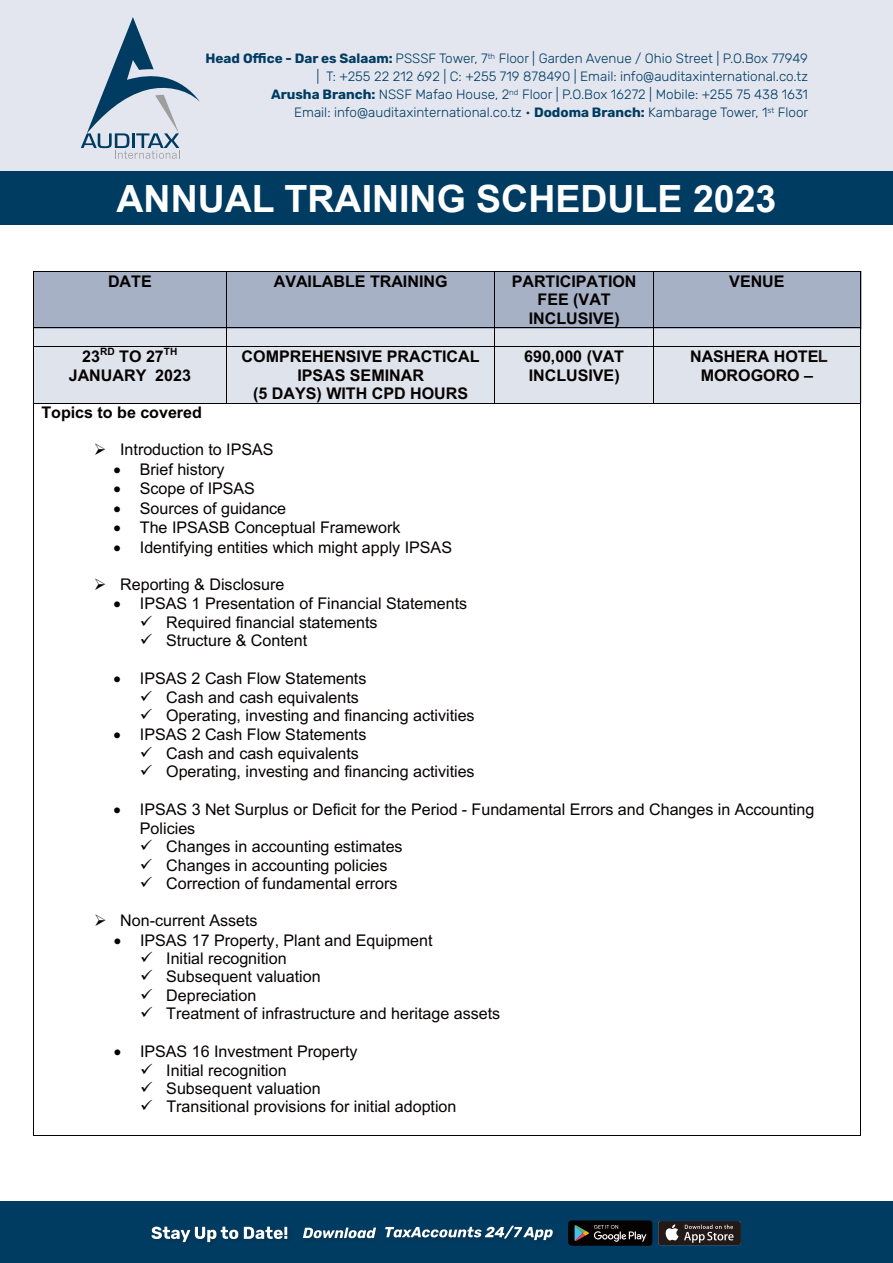
<style>
.page{position:relative;width:893px;height:1263px;background:#fff}
.page>*{position:absolute;margin:0;border:0;box-sizing:border-box;transform-origin:0 0}
.t1{font:700 37.5px "Arial";color:#fff}
.t2{font:700 16.5px "Arial";color:#231916}
.t3{font:16.05px/18.5px "Arial";color:#060202}
.t4{font:700 16.05px/18.6px "Arial";color:#060202;text-align:center}
.t5{font:300 13.5px/18px "Rubik";color:#003b62;text-align:right}
.s1{font-weight:700}
</style>
<div class="page">
<div style="left:0;top:0;width:893px;height:171px;background:#e3e6ee"></div>
<div style="left:34px;top:271px;width:827px;height:58px;background:#a7b1c5"></div>
<div style="left:34px;top:329px;width:827px;height:75px;background:#dfe3ec"></div>
<div style="left:0;top:171px;width:893px;height:54px;background:#003b62"></div>
<svg style="left:81px;top:17px;width:118px;height:142px"></svg>
<hr style="left:34px;top:271px;width:192px;height:1px;background:#060202">
<hr style="left:227px;top:271px;width:267px;height:1px;background:#060202">
<hr style="left:495px;top:271px;width:158px;height:1px;background:#060202">
<hr style="left:654px;top:271px;width:206px;height:1px;background:#060202">
<hr style="left:33px;top:272px;width:1px;height:55px;background:#060202">
<hr style="left:226px;top:272px;width:1px;height:55px;background:#060202">
<hr style="left:494px;top:272px;width:1px;height:55px;background:#060202">
<hr style="left:653px;top:272px;width:1px;height:55px;background:#060202">
<hr style="left:860px;top:272px;width:1px;height:55px;background:#060202">
<hr style="left:34px;top:327px;width:192px;height:1px;background:#060202">
<hr style="left:227px;top:327px;width:267px;height:1px;background:#060202">
<hr style="left:495px;top:327px;width:158px;height:1px;background:#060202">
<hr style="left:654px;top:327px;width:206px;height:1px;background:#060202">
<svg style="left:33px;top:327px;width:1px;height:20px"></svg>
<hr style="left:34px;top:346px;width:192px;height:1px;background:#060202">
<svg style="left:226px;top:327px;width:1px;height:20px"></svg>
<hr style="left:227px;top:346px;width:267px;height:1px;background:#060202">
<svg style="left:494px;top:327px;width:1px;height:20px"></svg>
<hr style="left:495px;top:346px;width:158px;height:1px;background:#060202">
<svg style="left:653px;top:327px;width:1px;height:20px"></svg>
<hr style="left:654px;top:346px;width:206px;height:1px;background:#060202">
<svg style="left:860px;top:327px;width:1px;height:20px"></svg>
<hr style="left:33px;top:347px;width:1px;height:56px;background:#060202">
<hr style="left:226px;top:347px;width:1px;height:56px;background:#060202">
<hr style="left:494px;top:347px;width:1px;height:56px;background:#060202">
<hr style="left:653px;top:347px;width:1px;height:56px;background:#060202">
<hr style="left:860px;top:347px;width:1px;height:56px;background:#060202">
<hr style="left:34px;top:403px;width:192px;height:1px;background:#060202">
<hr style="left:227px;top:403px;width:267px;height:1px;background:#060202">
<hr style="left:495px;top:403px;width:158px;height:1px;background:#060202">
<hr style="left:654px;top:403px;width:206px;height:1px;background:#060202">
<hr style="left:33px;top:403px;width:1px;height:732px;background:#060202">
<hr style="left:34px;top:1135px;width:826px;height:1px;background:#060202">
<hr style="left:860px;top:403px;width:1px;height:732px;background:#060202">
<div style="left:0;top:1201px;width:893px;height:62px;background:#003b62"></div>
<svg style="left:151px;top:1226px;width:136px;height:16px"></svg>
<svg style="left:385px;top:1226px;width:168px;height:14px"></svg>
<div style="left:302px;top:1226px;width:80px;height:18px;background:#02395e"></div>
<svg style="left:303px;top:1227px;width:73px;height:11px"></svg>
<svg style="left:568px;top:1221px;width:84px;height:24px;background:#242323"></svg>
<div style="left:658px;top:1221px;width:83px;height:24px;background:#231916;border-radius:2px"></div>
<svg style="left:665px;top:1224px;width:13px;height:16px"></svg>
<svg style="left:684px;top:1224px;width:50px;height:19px"></svg>
<p class="t5" style="left:206px;top:50px;width:604px"><span class="s1">Head Office - Dar es Salaam:</span> PSSSF Tower, 7<sup>th</sup> Floor | Garden Avenue / Ohio Street | P.O.Box 77949 | T: +255 22 212 692 | C: +255 719 878490 | Email: info@auditaxinternational.co.tz<br><span class="s1">Arusha Branch:</span> NSSF Mafao House, 2<sup>nd</sup> Floor | P.O.Box 16272 | Mobile: +255 75 438 1631<br>Email: info@auditaxinternational.co.tz • <span class="s1">Dodoma Branch:</span> Kambarage Tower, 1<sup>st</sup> Floor</p>
<h1 class="t1" style="left:117px;top:174px;width:661px">ANNUAL TRAINING SCHEDULE 2023</h1>
<p class="t4" style="left:108px;top:272px;width:45px">DATE</p>
<p class="t4" style="left:274px;top:272px;width:175px">AVAILABLE TRAINING</p>
<p class="t4" style="left:512px;top:272px;width:126px">PARTICIPATION<br>FEE (VAT<br>INCLUSIVE)</p>
<p class="t4" style="left:729px;top:272px;width:57px">VENUE</p>
<p class="t4" style="left:69px;top:347px;width:124px">23<sup>RD</sup> TO 27<sup>TH<br></sup>JANUARY 2023</p>
<p class="t4" style="left:242px;top:347px;width:239px">COMPREHENSIVE PRACTICAL<br>IPSAS SEMINAR<br>(5 DAYS) WITH CPD HOURS</p>
<p class="t4" style="left:524px;top:347px;width:101px;text-align:left">690,000 (VAT<br>INCLUSIVE)</p>
<p class="t4" style="left:690px;top:347px;width:135px">NASHERA HOTE-<br>MOROGORO –</p>
<p class="t4" style="left:41px;top:403px;width:162px">Topics to be covered</p>
<p class="t3" style="left:120px;top:440px;width:155px">Introduction to IPSAS</p>
<p class="t3" style="left:114px;top:460px;width:113px">• Brief history</p>
<p class="t3" style="left:114px;top:479px;width:143px">• Scope of IPSAS</p>
<p class="t3" style="left:114px;top:499px;width:174px">• Sources of guidance</p>
<p class="t3" style="left:114px;top:518px;width:288px">• The IPSASB Conceptual Framework</p>
<p class="t3" style="left:114px;top:538px;width:340px">• Identifying entities which might apply IPSAS</p>
<p class="t3" style="left:120px;top:575px;width:166px">Reporting &amp; Disclosure</p>
<p class="t3" style="left:166px;top:594px;width:303px;text-indent:-53px">• IPSAS 1 Presentation of Financial Statements<br>Required financial statements<br>Structure &amp; Content</p>
<p class="t3" style="left:166px;top:669px;width:310px;text-indent:-53px">• IPSAS 2 Cash Flow Statements<br>Cash and cash equivalents<br>Operating, investing and financing activities</p>
<p class="t3" style="left:166px;top:725px;width:310px;text-indent:-53px">• IPSAS 2 Cash Flow Statements<br>Cash and cash equivalents<br>Operating, investing and financing activities</p>
<p class="t3" style="left:114px;top:800px;width:702px">• IPSAS 3 Net Surplus or Deficit for the Period - Fundamental Errors and Changes in Accounting</p>
<p class="t3" style="left:140px;top:819px;width:57px">Policies</p>
<p class="t3" style="left:166px;top:837px;width:238px">Changes in accounting estimates</p>
<p class="t3" style="left:166px;top:856px;width:223px">Changes in accounting policies</p>
<p class="t3" style="left:166px;top:874px;width:233px">Correction of fundamental errors</p>
<p class="t3" style="left:120px;top:911px;width:139px">Non-current Assets</p>
<p class="t3" style="left:166px;top:930px;width:335px;text-indent:-53px">• IPSAS 17 Property, Plant and Equipment<br>Initial recognition<br>Subsequent valuation<br>Depreciation<br>Treatment of infrastructure and heritage assets</p>
<p class="t3" style="left:166px;top:1042px;width:292px;text-indent:-53px">• IPSAS 16 Investment Property<br>Initial recognition<br>Subsequent valuation<br>Transitional provisions for initial adoption</p>
<p class="t2" style="left:818px;top:346px;width:12px">L</p>
</div>
